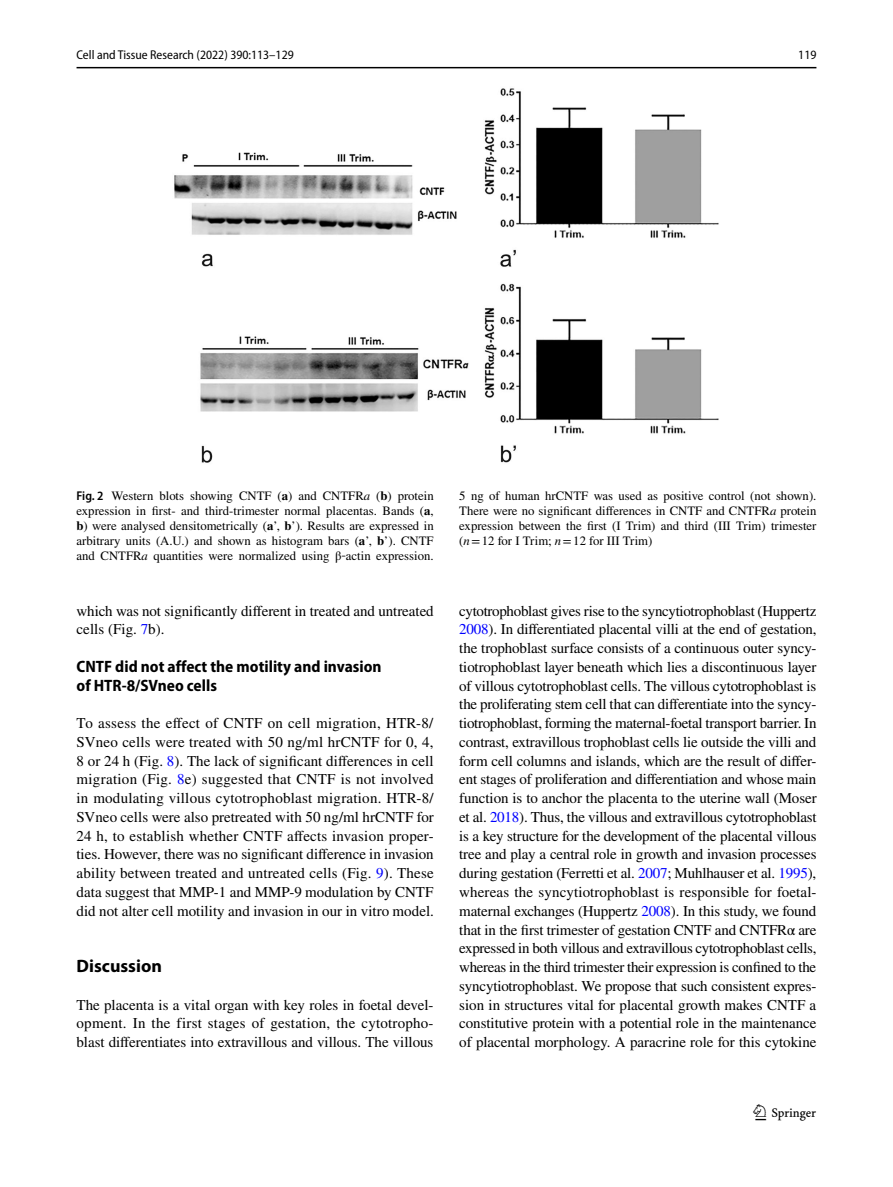
<style>
.page{position:relative;width:893px;height:1187px;background:#fff}
.page>*{position:absolute;margin:0;border:0;box-sizing:border-box;transform-origin:0 0}
.t1{font:22.5px "Springnew Regular 3";color:#000}
.t2{font:700 18px "Myriad Pro";color:#000}
.t3{font:700 semi-condensed 16.5px/18.8px "Myriad Pro";color:#000}
.t4{font:15px/18.8px "STIX";letter-spacing:-.005em;color:#000;text-align:justify}
.t5{font:12.75px/15px "STIX";color:#000;text-align:justify}
.t6{font:semi-condensed 12.75px "Myriad Pro";color:#000}
.s1{font-family:"Myriad Pro";font-weight:600;font-stretch:semi-condensed}
.s2{font-weight:700}
.s3{font-style:italic}
.s4{font-family:"Code 2000"}
.s5{color:#00f}
</style>
<div class="page">
<hr style="left:77px;top:67px;width:739px;height:1px;background:#000">
<img style="left:174px;top:88px;width:545px;height:375px">
<p class="t6" style="left:77px;top:48px;width:219px">Cell and Tissue Research (2022) 390:113–129</p>
<p class="t6" style="left:798px;top:48px;width:20px">119</p>
<p class="t5" style="left:77px;top:489px;width:359px"><span class="s1">Fig. 2</span> Western blots showing CNTF (<span class="s2">a</span>) and CNTFR<span class="s3">a</span> (<span class="s2">b</span>) protein expression in first- and third-trimester normal placentas. Bands (<span class="s2">a</span>, <span class="s2">b</span>) were analysed densitometrically (<span class="s2">a</span>’, <span class="s2">b</span>’). Results are expressed in arbitrary units (A.U.) and shown as histogram bars (<span class="s2">a</span>’, <span class="s2">b</span>’). CNTF and CNTFR<span class="s3">a</span> quantities were normalized using β<span class="s4">‐</span>actin expression.</p>
<p class="t5" style="left:459px;top:489px;width:359px">5 ng of human hrCNTF was used as positive control (not shown).<br>There were no significant differences in CNTF and CNTFR<span class="s3">a</span> protein expression between the first (I Trim) and third (III Trim) trimester (<span class="s3">n</span>=12 for I Trim; <span class="s3">n</span>=12 for III Trim)</p>
<p class="t4" style="left:77px;top:602px;width:359px">which was not significantly different in treated and untreated cells (Fig. <span class="s5">7</span>b).</p>
<p class="t3" style="left:77px;top:657px;width:306px">CNTF did not affect the motility and invasion of HTR‑8/SVneo cells</p>
<p class="t4" style="left:77px;top:714px;width:359px">To assess the effect of CNTF on cell migration, HTR-8/ SVneo cells were treated with 50 ng/ml hrCNTF for 0, 4, 8 or 24 h (Fig. <span class="s5">8</span>). The lack of significant differences in cell migration (Fig. <span class="s5">8</span>e) suggested that CNTF is not involved in modulating villous cytotrophoblast migration. HTR-8/ SVneo cells were also pretreated with 50 ng/ml hrCNTF for 24 h, to establish whether CNTF affects invasion proper&shy;ties. However, there was no significant difference in invasion ability between treated and untreated cells (Fig. <span class="s5">9</span>). These data suggest that MMP-1 and MMP-9 modulation by CNTF did not alter cell motility and invasion in our in vitro model.</p>
<p class="t2" style="left:77px;top:954px;width:87px">Discussion</p>
<p class="t4" style="left:77px;top:996px;width:359px">The placenta is a vital organ with key roles in foetal devel&shy;opment. In the first stages of gestation, the cytotropho&shy;blast differentiates into extravillous and villous. The villous</p>
<p class="t4" style="left:459px;top:602px;width:359px">cytotrophoblast gives rise to the syncytiotrophoblast (Huppertz <span class="s5">2008</span>). In differentiated placental villi at the end of gestation, the trophoblast surface consists of a continuous outer syncy&shy;tiotrophoblast layer beneath which lies a discontinuous layer of villous cytotrophoblast cells. The villous cytotrophoblast is the proliferating stem cell that can differentiate into the syncy&shy;tiotrophoblast, forming the maternal-foetal transport barrier. In contrast, extravillous trophoblast cells lie outside the villi and form cell columns and islands, which are the result of differ&shy;ent stages of proliferation and differentiation and whose main function is to anchor the placenta to the uterine wall (Moser et al. <span class="s5">2018</span>). Thus, the villous and extravillous cytotrophoblast is a key structure for the development of the placental villous tree and play a central role in growth and invasion processes during gestation (Ferretti et al. <span class="s5">2007</span>; Muhlhauser et al. <span class="s5">1995</span>), whereas the syncytiotrophoblast is responsible for foetal&shy;maternal exchanges (Huppertz <span class="s5">2008</span>). In this study, we found that in the first trimester of gestation CNTF and CNTFRα are expressed in both villous and extravillous cytotrophoblast cells, whereas in the third trimester their expression is confined to the syncytiotrophoblast. We propose that such consistent expres&shy;sion in structures vital for placental growth makes CNTF a constitutive protein with a potential role in the maintenance of placental morphology. A paracrine role for this cytokine</p>
<h1 class="t1" style="left:755px;top:1104px;width:62px">1 3</h1>
</div>
